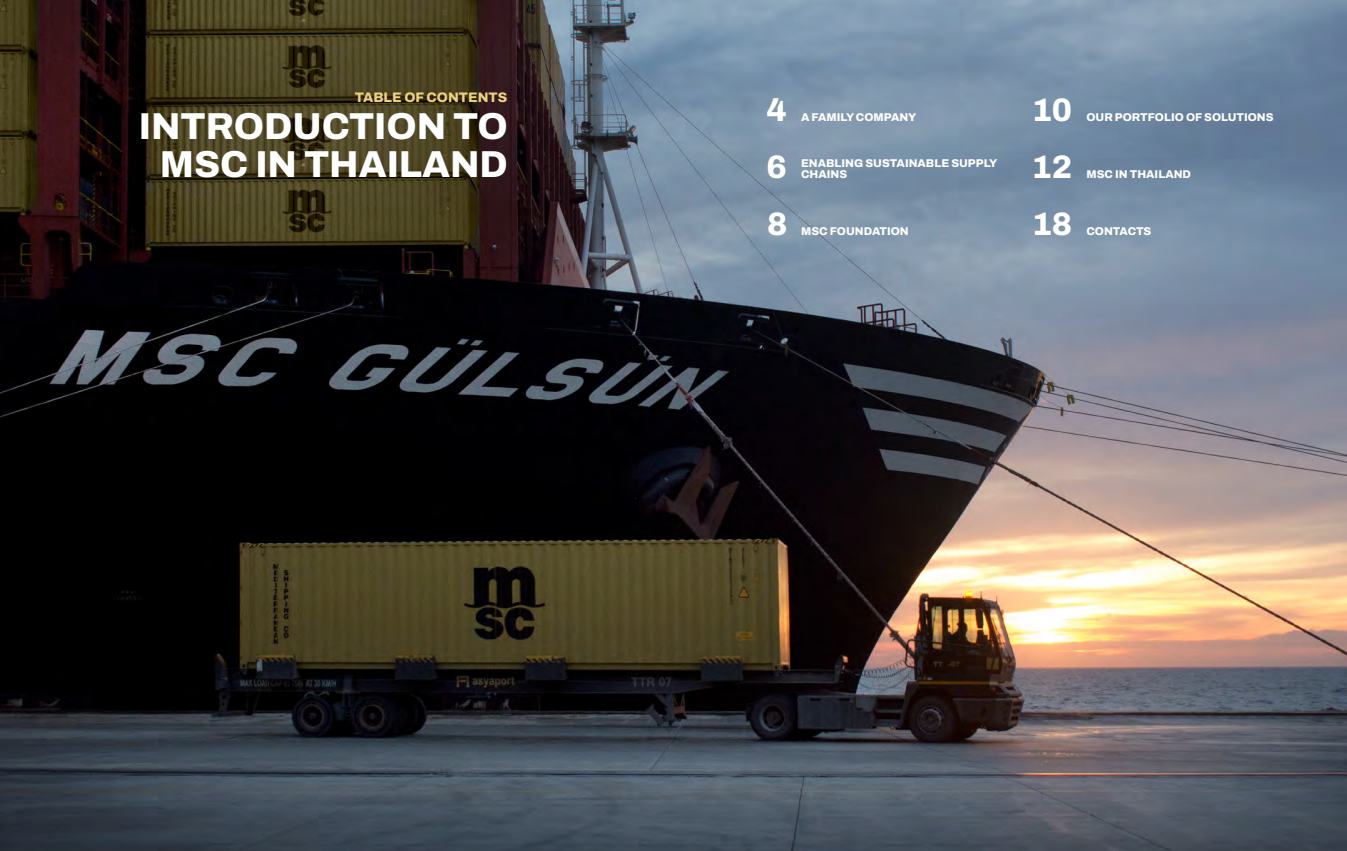
<style>
.page{position:relative;width:1347px;height:851px;background:#fff}
.page>*{position:absolute;margin:0;border:0;box-sizing:border-box;transform-origin:0 0}
.t1{font:800 37.5px/37.5px "Archivo";color:#fff;text-align:center}
.t2{font:800 32.5px "Archivo";color:#fff}
.t3{font:800 13.75px "Archivo";color:#edd284}
.t4{font:800 11.25px/11.2px "Archivo";color:#fff}
</style>
<div class="page">
<img style="left:0;top:0;width:1346px;height:850px">
<p class="t3" style="left:355px;top:87px;width:154px">TABLE OF CONTENTS</p>
<h1 class="t1" style="left:139px;top:107px;width:370px">INTRODUCTION TO<br>MSC IN THAILAND</h1>
<h2 class="t2" style="left:766px;top:85px;width:22px">4</h2>
<p class="t4" style="left:801px;top:111px;width:117px">A FAMILY COMPANY</p>
<h2 class="t2" style="left:1031px;top:85px;width:42px">10</h2>
<p class="t4" style="left:1086px;top:111px;width:189px">OUR PORTFOLIO OF SOLUTIONS</p>
<h2 class="t2" style="left:766px;top:142px;width:22px">6</h2>
<p class="t4" style="left:801px;top:157px;width:198px">ENABLING SUSTAINABLE SUPPLY<br>CHAINS</p>
<h2 class="t2" style="left:767px;top:199px;width:22px">8</h2>
<p class="t4" style="left:801px;top:225px;width:109px">MSC FOUNDATION</p>
<h2 class="t2" style="left:1031px;top:142px;width:42px">12</h2>
<h2 class="t2" style="left:1031px;top:199px;width:42px">18</h2>
<p class="t4" style="left:1086px;top:168px;width:106px">MSC IN THAILAND</p>
<p class="t4" style="left:1086px;top:225px;width:66px">CONTACTS</p>
</div>
